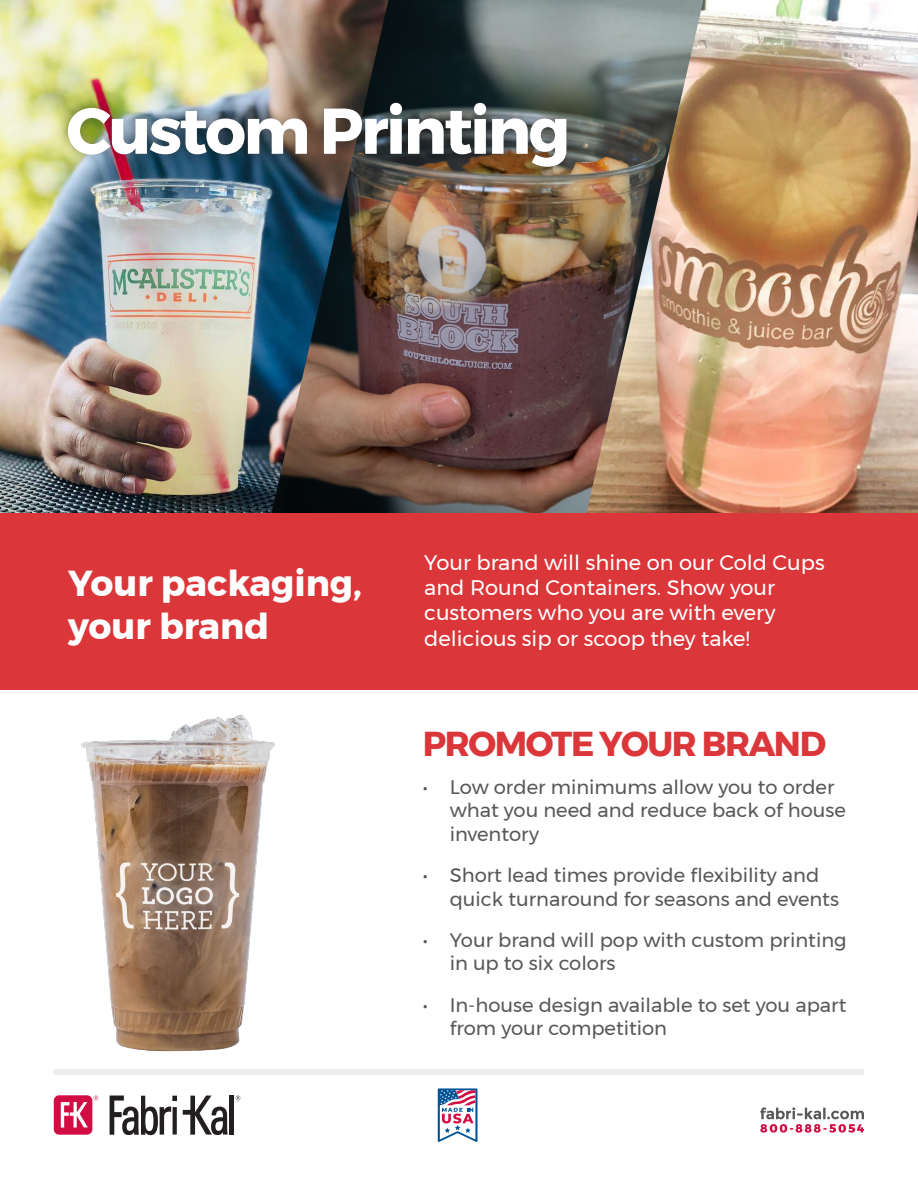
<style>
.page{position:relative;width:918px;height:1188px;background:#fff}
.page>*{position:absolute;margin:0;border:0;box-sizing:border-box;transform-origin:0 0}
.t1{font:700 64.5px "Montserrat";letter-spacing:-.04em;color:#fff}
.t2{font:700 36px "Montserrat";color:#fff}
.TableHeader{font:700 34.5px "Montserrat";letter-spacing:-.04em;color:#db3639}
.Paragraph_Style_1{font:21px/25.2px "Montserrat";color:#fff}
.t3{font:19.5px/23.4px "Montserrat";color:#57585a}
</style>
<div class="page">
<img style="left:0;top:0;width:272px;height:513px">
<img style="left:272px;top:0;width:314px;height:513px">
<img style="left:586px;top:0;width:332px;height:513px">
<div style="left:0;top:513px;width:918px;height:176px;background:#db3639"></div>
<div style="left:54px;top:1069px;width:810px;height:6px;background:#ececee"></div>
<svg style="left:110px;top:1096px;width:67px;height:39px"></svg>
<hr style="left:230px;top:1096px;width:4px;height:39px;background:#231f20">
<svg style="left:183px;top:1096px;width:45px;height:39px"></svg>
<svg style="left:236px;top:1096px;width:4px;height:4px"></svg>
<svg style="left:94px;top:1096px;width:4px;height:4px"></svg>
<div style="left:54px;top:1095px;width:39px;height:40px;border:2px solid #fff;border-radius:5px"></div>
<div style="left:54px;top:1095px;width:38px;height:40px;background:#d20d44;border-radius:5px"></div>
<svg style="left:61px;top:1102px;width:27px;height:26px"></svg>
<svg style="left:760px;top:1107px;width:104px;height:26px"></svg>
<img style="left:81px;top:714px;width:194px;height:338px">
<div style="left:57px;top:91px;width:521px;height:87px;background:#231f20;opacity:.4"></div>
<svg style="left:438px;top:1088px;width:40px;height:54px"></svg>
<p class="t1" style="left:66px;top:79px;width:505px">Custom Printing</p>
<p class="t2" style="left:68px;top:554px;width:295px">Your packaging,</p>
<p class="t2" style="left:68px;top:598px;width:203px">your brand</p>
<p class="Paragraph_Style_1" style="left:424px;top:550px;width:402px">Your brand will shine on our Cold Cups and Round Containers. Show your customers who you are with every delicious sip or scoop they take!</p>
<p class="TableHeader" style="left:423px;top:716px;width:405px">PROMOTE YOUR BRAND</p>
<p class="t3" style="left:450px;top:775px;width:398px;text-indent:-27px">• Low order minimums allow you to order what you need and reduce back of house inventory</p>
<p class="t3" style="left:450px;top:863px;width:391px;text-indent:-27px">• Short lead times provide flexibility and quick turnaround for seasons and events</p>
<p class="t3" style="left:450px;top:928px;width:398px;text-indent:-27px">• Your brand will pop with custom printing in up to six colors</p>
<p class="t3" style="left:450px;top:993px;width:398px;text-indent:-27px">• In-house design available to set you apart from your competition</p>
</div>
